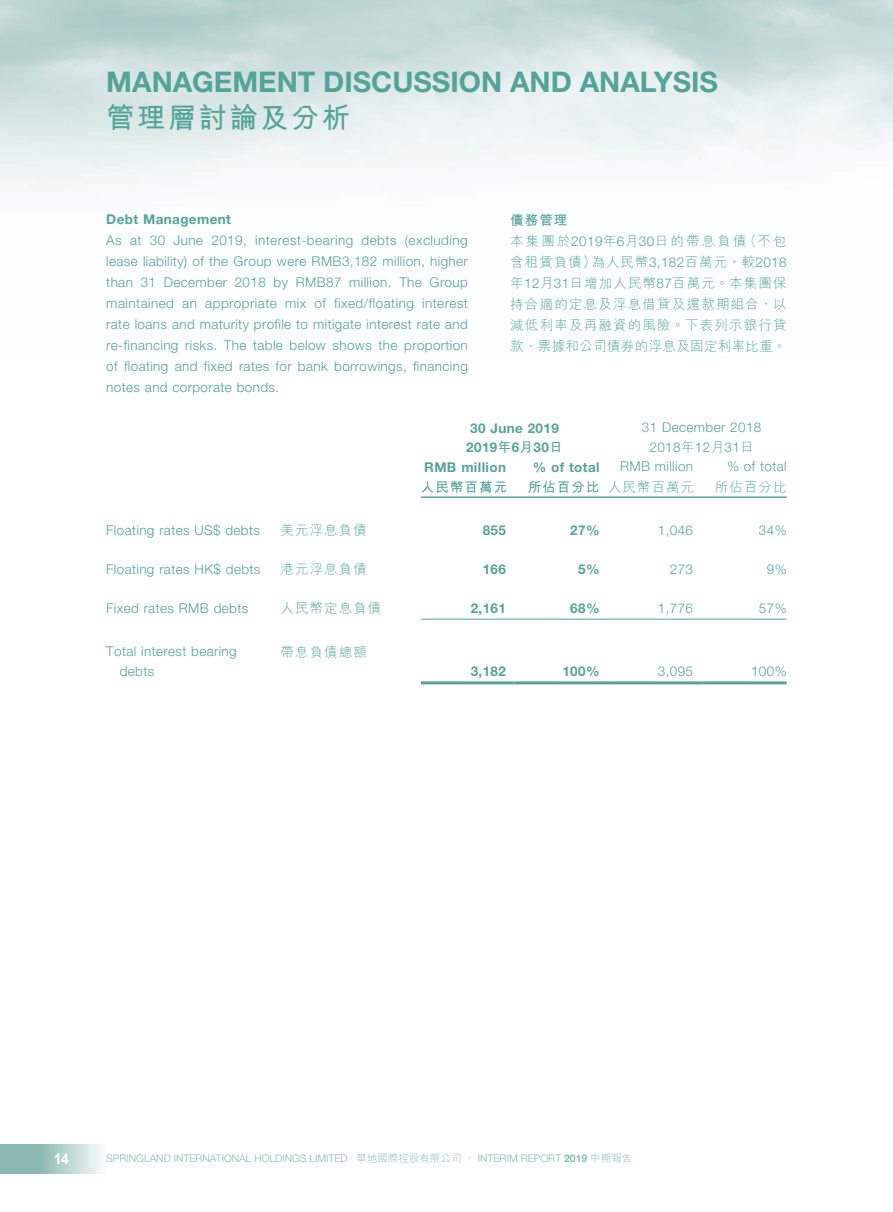
<style>
.page{position:relative;width:893px;height:1212px;background:#fff}
.page>*{position:absolute;margin:0;border:0;box-sizing:border-box;transform-origin:0 0}
.t1{font:700 28.5px "Helvetica Neue LT Std";color:#54a39b}
.t2{font:700 28.5px "M Hei HK";letter-spacing:.08em;color:#54a39b}
.t3{font:700 15px "Arial";color:#fff;scale:.9 1}
.t4{font:300 13.5px/21px "Helvetica Neue LT Std";letter-spacing:.03em;color:#54a39b;text-align:justify}
.t5{font:300 13.5px/21px "M Hei HK";letter-spacing:.08em;color:#54a39b}
.t6{font:700 13.5px "Helvetica Neue LT Std";letter-spacing:.03em;color:#54a39b}
.t7{font:700 13.5px "M Hei HK";letter-spacing:.08em;color:#54a39b}
.t8{font:300 10.5px "Helvetica Neue LT Std";color:#8ab9b3}
.s1{font-weight:700}
.s2{font-family:"Helvetica Neue LT Std"}
.s3{font-family:"M Hei HK"}
.s4{font-family:"Adobe Song Std"}
</style>
<div class="page">
<svg style="left:0;top:1144px;width:101px;height:30px;background:#aaccc7"></svg>
<hr style="left:421px;top:496px;width:93px;height:2px;background:#54a39b">
<hr style="left:514px;top:496px;width:94px;height:2px;background:#54a39b">
<hr style="left:608px;top:496px;width:94px;height:2px;background:#54a39b">
<hr style="left:702px;top:496px;width:85px;height:2px;background:#54a39b">
<hr style="left:421px;top:619px;width:93px;height:1px;background:#54a39b">
<hr style="left:514px;top:619px;width:94px;height:1px;background:#54a39b">
<hr style="left:608px;top:619px;width:94px;height:1px;background:#54a39b">
<hr style="left:702px;top:619px;width:85px;height:1px;background:#54a39b">
<hr style="left:421px;top:681px;width:93px;height:3px;background:#54a39b">
<hr style="left:514px;top:681px;width:94px;height:3px;background:#54a39b">
<hr style="left:608px;top:681px;width:94px;height:3px;background:#54a39b">
<hr style="left:702px;top:681px;width:85px;height:3px;background:#54a39b">
<h1 class="t1" style="left:106px;top:64px;width:613px">MANAGEMENT DISCUSSION AND ANALYSIS</h1>
<h1 class="t2" style="left:106px;top:97px;width:245px">管理層討論及分析</h1>
<p class="t6" style="left:106px;top:211px;width:126px">Debt Management</p>
<p class="t4" style="left:106px;top:229px;width:363px">As at 30 June 2019, interest-bearing debts (excluding lease liability) of the Group were RMB3,182 million, higher than 31 December 2018 by RMB87 million. The Group maintained an appropriate mix of fixed/floating interest rate loans and maturity profile to mitigate interest rate and re-financing risks. The table below shows the proportion of floating and fixed rates for bank borrowings, financing notes and corporate bonds.</p>
<p class="t5" style="left:510px;top:209px;width:278px"><span class="s1">債務管理<br></span>本集團於<span class="s2">2019</span>年<span class="s2">6</span>月<span class="s2">30</span>日的帶息負債（不包含租賃負債）為人民幣<span class="s2">3,182</span>百萬元，較<span class="s2">2018</span>年<span class="s2">12</span>月<span class="s2">31</span>日增加人民幣<span class="s2">87</span>百萬元。本集團保持合適的定息及浮息借貸及還款期組合，以減低利率及再融資的風險。下表列示銀行貸款、票據和公司債券的浮息及固定利率比重。</p>
<p class="t6" style="left:470px;top:420px;width:90px">30 June 2019</p>
<p class="t4" style="left:642px;top:417px;width:121px">31 December 2018</p>
<p class="t6" style="left:466px;top:439px;width:98px">2019<span class="s3">年</span>6<span class="s3">月</span>30<span class="s3">日</span></p>
<p class="t4" style="left:649px;top:437px;width:106px">2018<span class="s3">年</span>12<span class="s3">月</span>31<span class="s3">日</span></p>
<p class="t6" style="left:424px;top:459px;width:83px">RMB million</p>
<p class="t6" style="left:533px;top:459px;width:68px">% of total</p>
<p class="t4" style="left:620px;top:456px;width:75px">RMB million</p>
<p class="t4" style="left:727px;top:456px;width:61px">% of total</p>
<p class="t7" style="left:421px;top:477px;width:88px">人民幣百萬元</p>
<p class="t5" style="left:528px;top:476px;width:168px"><span class="s1">所佔百分比</span> 人民幣百萬元</p>
<p class="t5" style="left:715px;top:476px;width:73px">所佔百分比</p>
<p class="t4" style="left:106px;top:519px;width:155px">Floating rates US$ debts</p>
<p class="t5" style="left:281px;top:519px;width:88px">美元浮息負債</p>
<p class="t6" style="left:483px;top:522px;width:25px">855</p>
<p class="t6" style="left:570px;top:522px;width:31px">27%</p>
<p class="t4" style="left:658px;top:519px;width:37px">1,046</p>
<p class="t4" style="left:759px;top:519px;width:29px">34%</p>
<p class="t4" style="left:106px;top:558px;width:156px">Floating rates HK$ debts</p>
<p class="t5" style="left:281px;top:558px;width:88px">港元浮息負債</p>
<p class="t6" style="left:483px;top:561px;width:25px">166</p>
<p class="t6" style="left:578px;top:561px;width:23px">5%</p>
<p class="t4" style="left:670px;top:558px;width:25px">273</p>
<p class="t4" style="left:767px;top:558px;width:21px">9%</p>
<p class="t4" style="left:106px;top:597px;width:143px">Fixed rates RMB debts</p>
<p class="t5" style="left:281px;top:597px;width:102px">人民幣定息負債</p>
<p class="t6" style="left:471px;top:600px;width:37px">2,161</p>
<p class="t6" style="left:570px;top:600px;width:31px">68%</p>
<p class="t4" style="left:658px;top:597px;width:37px">1,776</p>
<p class="t4" style="left:759px;top:597px;width:29px">57%</p>
<p class="t4" style="left:120px;top:641px;width:118px;line-height:19.5px;text-indent:-14px">Total interest bearing debts</p>
<p class="t5" style="left:281px;top:641px;width:88px">帶息負債總額</p>
<p class="t6" style="left:471px;top:663px;width:37px">3,182</p>
<p class="t6" style="left:562px;top:663px;width:39px">100%</p>
<p class="t4" style="left:658px;top:660px;width:37px">3,095</p>
<p class="t4" style="left:751px;top:660px;width:37px">100%</p>
<p class="t3" style="left:54px;top:1148px;width:18px">14</p>
<p class="t8" style="left:106px;top:1152px;width:528px">SPRINGLAND INTERNATIONAL HOLDINGS LIMITED <span class="s3">華地國際控股有限公司</span><span class="s4">・</span> INTERIM REPORT <span class="s1">2019</span> <span class="s3">中期報告</span></p>
</div>
